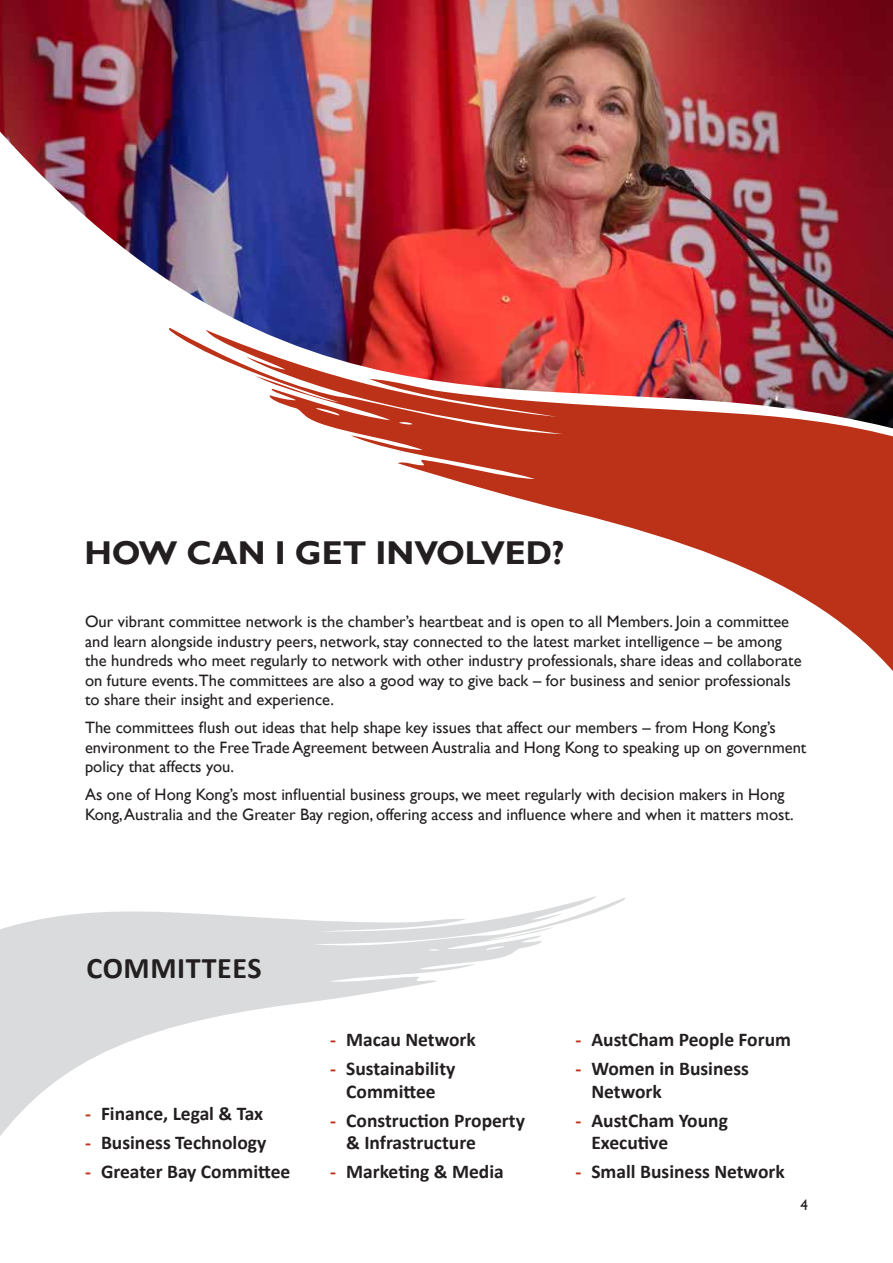
<style>
.page{position:relative;width:893px;height:1263px;background:#fff}
.page>*{position:absolute;margin:0;border:0;box-sizing:border-box;transform-origin:0 0}
.t1{font:700 33px "Gill Sans";color:#231f20}
.t2{font:700 30px "Calibri";letter-spacing:.02em;color:#231f20}
.t3{font:700 19.5px/22.5px "Calibri";color:#231f20}
.t4{font:16.5px/19.5px "Gill Sans";color:#231f20}
.t5{font:15px "Gill Sans";color:#231f20}
.s1{color:#bc3219}
</style>
<div class="page">
<svg style="left:0;top:896px;width:625px;height:240px"></svg>
<svg style="left:398px;top:452px;width:495px;height:219px"></svg>
<img style="left:0;top:0;width:893px;height:452px">
<h1 class="t1" style="left:84px;top:533px;width:482px">HOW CAN I GET INVOLVED?</h1>
<p class="t4" style="left:85px;top:612px;width:718px">Our vibrant committee network is the chamber’s heartbeat and is open to all Members. Join a committee and learn alongside industry peers, network, stay connected to the latest market intelligence – be among the hundreds who meet regularly to network with other industry professionals, share ideas and collaborate on future events.The committees are also a good way to give back – for business and senior professionals to share their insight and experience.</p>
<p class="t4" style="left:85px;top:718px;width:723px">The committees flush out ideas that help shape key issues that affect our members – from Hong Kong’s environment to the Free Trade Agreement between Australia and Hong Kong to speaking up on government policy that affects you.</p>
<p class="t4" style="left:85px;top:785px;width:710px">As one of Hong Kong’s most influential business groups, we meet regularly with decision makers in Hong<br>Kong, Australia and the Greater Bay region, offering access and influence where and when it matters most.</p>
<h2 class="t2" style="left:86px;top:949px;width:177px">COMMITTEES</h2>
<p class="t3" style="left:85px;top:1101px;width:180px"><span class="s1">-</span> Finance, Legal &amp; Tax</p>
<p class="t3" style="left:85px;top:1130px;width:183px"><span class="s1">-</span> Business Technology</p>
<p class="t3" style="left:85px;top:1159px;width:207px"><span class="s1">-</span> Greater Bay Committee</p>
<p class="t3" style="left:330px;top:1028px;width:147px"><span class="s1">-</span> Macau Network</p>
<p class="t3" style="left:330px;top:1056px;width:127px;text-align:center"><span class="s1">-</span> Sustainability<br>Committee</p>
<p class="t3" style="left:346px;top:1108px;width:180px;text-indent:-16px"><span class="s1">-</span> Construction Property &amp; Infrastructure</p>
<p class="t3" style="left:330px;top:1159px;width:175px"><span class="s1">-</span> Marketing &amp; Media</p>
<p class="t3" style="left:575px;top:1028px;width:217px"><span class="s1">-</span> AustCham People Forum</p>
<p class="t3" style="left:591px;top:1056px;width:159px;text-indent:-16px"><span class="s1">-</span> Women in Business<br>Network</p>
<p class="t3" style="left:591px;top:1108px;width:138px;text-indent:-16px"><span class="s1">-</span> AustCham Young<br>Executive</p>
<p class="t3" style="left:575px;top:1159px;width:211px"><span class="s1">-</span> Small Business Network</p>
<p class="t5" style="left:800px;top:1196px;width:9px">4</p>
</div>
